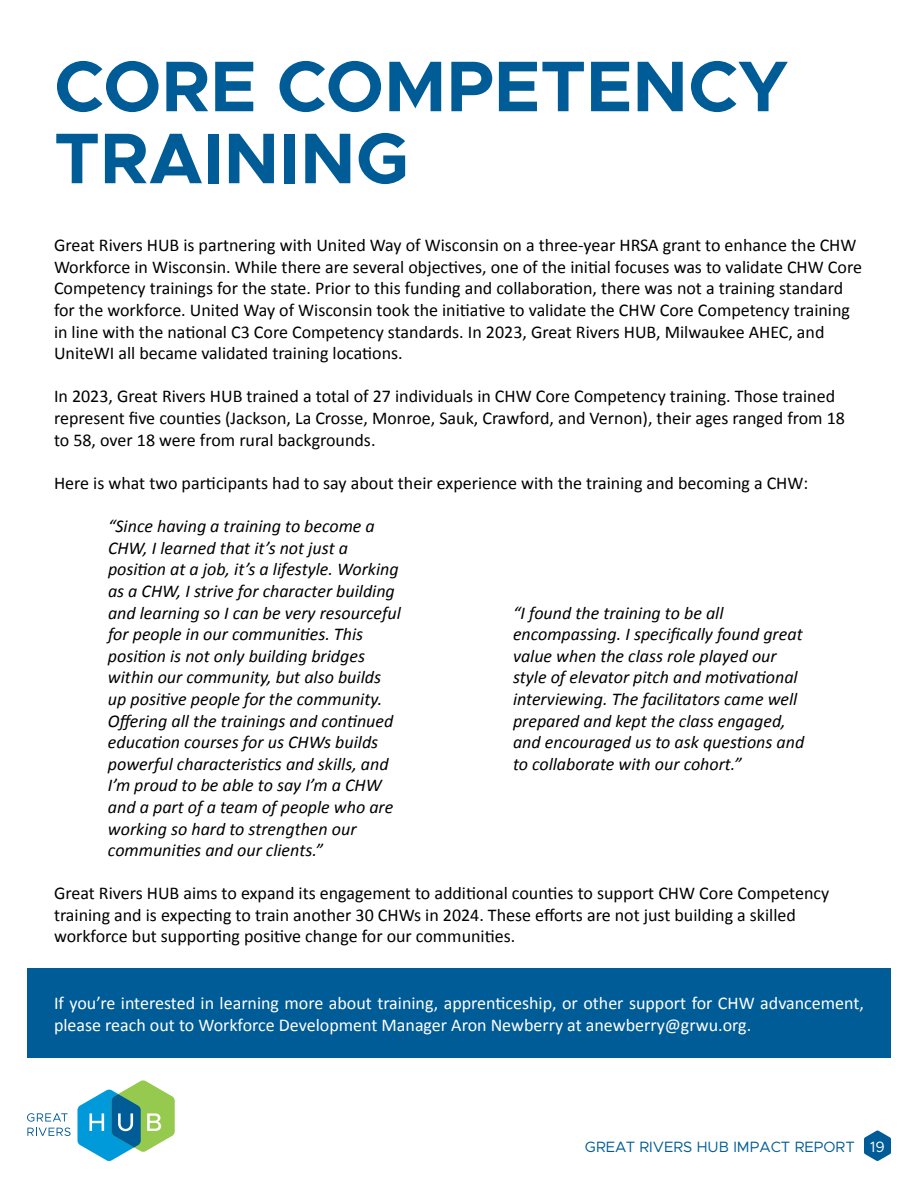
<style>
.page{position:relative;width:918px;height:1188px;background:#fff}
.page>*{position:absolute;margin:0;border:0;box-sizing:border-box;transform-origin:0 0}
.t1{font:700 72px/72px "Metropolis";color:#005c97}
.t2{font:18px/21.6px "Calibri";color:#000101}
.t3{font:italic 18px/21.6px "Calibri";color:#000}
.t4{font:italic 18px/21.6px "Calibri";color:#000101}
.t5{font:18px/21.6px "Calibri";color:#fff}
.t6{font:15px "Metropolis";color:#005c97}
.s1{color:#fff}
</style>
<div class="page">
<div style="left:27px;top:969px;width:864px;height:89px;background:#005c97"></div>
<svg style="left:77px;top:1080px;width:98px;height:81px"></svg>
<svg style="left:27px;top:1113px;width:41px;height:9px"></svg>
<svg style="left:27px;top:1128px;width:44px;height:8px"></svg>
<svg style="left:864px;top:1130px;width:27px;height:31px"></svg>
<h1 class="t1" style="left:54px;top:51px;width:736px">CORE COMPETENCY<br>TRAINING</h1>
<p class="t2" style="left:54px;top:234px;width:810px">Great Rivers HUB is partnering with United Way of Wisconsin on a three-year HRSA grant to enhance the CHW Workforce in Wisconsin. While there are several objectives, one of the initial focuses was to validate CHW Core Competency trainings for the state. Prior to this funding and collaboration, there was not a training standard for the workforce. United Way of Wisconsin took the initiative to validate the CHW Core Competency training in line with the national C3 Core Competency standards. In 2023, Great Rivers HUB, Milwaukee AHEC, and UniteWI all became validated training locations.</p>
<p class="t2" style="left:54px;top:385px;width:793px">In 2023, Great Rivers HUB trained a total of 27 individuals in CHW Core Competency training. Those trained represent five counties (Jackson, La Crosse, Monroe, Sauk, Crawford, and Vernon), their ages ranged from 18 to 58, over 18 were from rural backgrounds.</p>
<p class="t2" style="left:54px;top:471px;width:756px">Here is what two participants had to say about their experience with the training and becoming a CHW:</p>
<p class="t3" style="left:108px;top:515px;width:294px">“Since having a training to become a CHW, I learned that it’s not just a position at a job, it’s a lifestyle. Working as a CHW, I strive for character building and learning so I can be very resourceful for people in our communities. This position is not only building bridges within our community, but also builds up positive people for the community.<br>Offering all the trainings and continued education courses for us CHWs builds powerful characteristics and skills, and I’m proud to be able to say I’m a CHW and a part of a team of people who are working so hard to strengthen our communities and our clients.”</p>
<p class="t4" style="left:513px;top:601px;width:293px">“I found the training to be all encompassing. I specifically found great value when the class role played our style of elevator pitch and motivational interviewing. The facilitators came well prepared and kept the class engaged, and encouraged us to ask questions and to collaborate with our cohort.”</p>
<p class="t2" style="left:54px;top:882px;width:777px">Great Rivers HUB aims to expand its engagement to additional counties to support CHW Core Competency training and is expecting to train another 30 CHWs in 2024. These efforts are not just building a skilled workforce but supporting positive change for our communities.</p>
<p class="t5" style="left:54px;top:992px;width:812px">If you’re interested in learning more about training, apprenticeship, or other support for CHW advancement, please reach out to Workforce Development Manager Aron Newberry at anewberry@grwu.org.</p>
<p class="t6" style="left:585px;top:1137px;width:301px">GREAT RIVERS HUB IMPACT REPORT <span class="s1">19</span></p>
</div>
